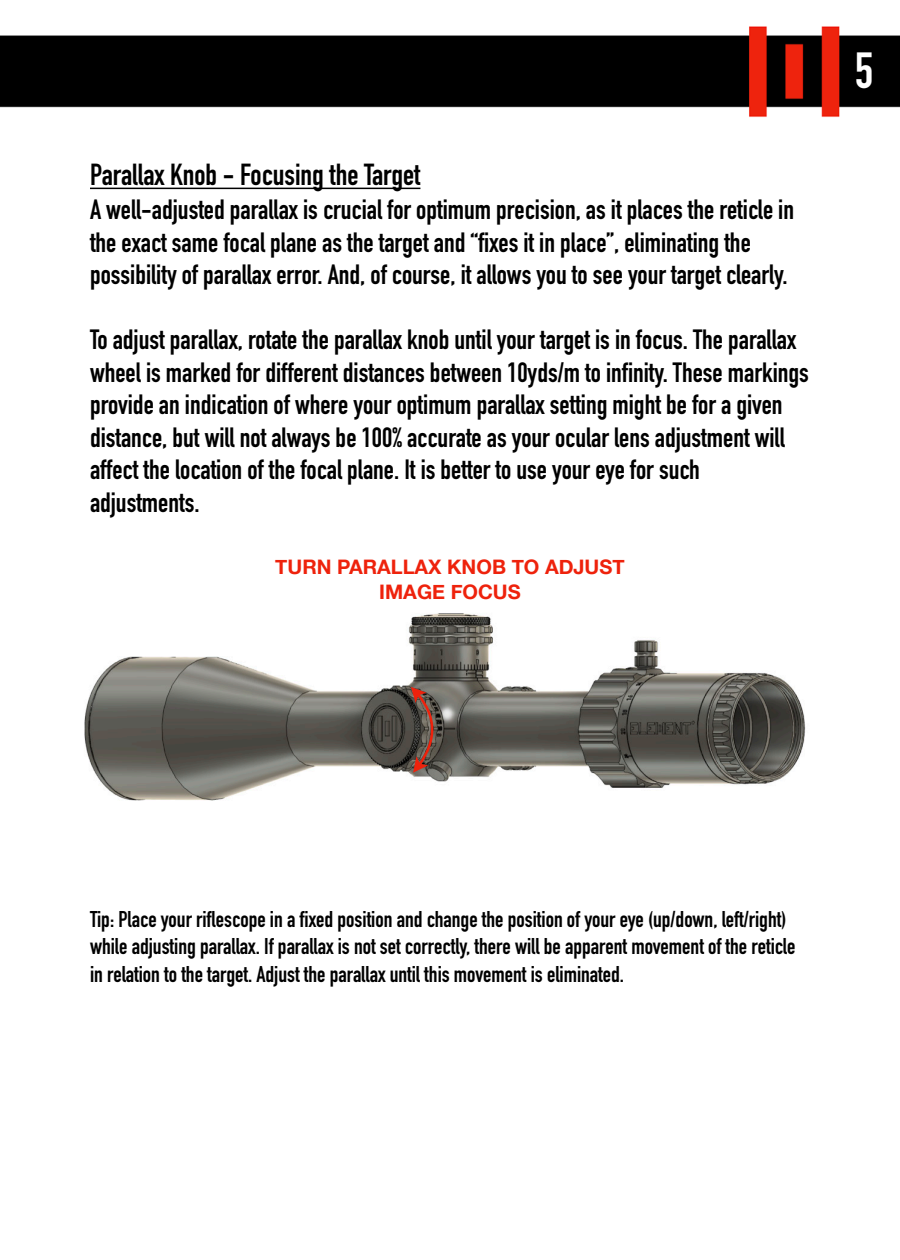
<style>
.page{position:relative;width:900px;height:1260px;background:#fff}
.page>*{position:absolute;margin:0;border:0;box-sizing:border-box;transform-origin:0 0}
.t1{font:700 50px "DIN Condensed";color:#fff}
.t2{font:700 30px "DIN Condensed";color:#000}
.t3{font:700 27.5px/32.5px "DIN Condensed";color:#000}
.t4{font:700 22.5px/27.5px "DIN Condensed";color:#000}
.t5{font:700 20px/25px "Helvetica Neue";color:#ee220c;text-align:center}
</style>
<div class="page">
<hr style="left:90px;top:188px;width:330px;height:1px;background:#000">
<img style="left:0;top:26px;width:900px;height:91px">
<img style="left:84px;top:613px;width:722px;height:188px">
<svg style="left:411px;top:687px;width:25px;height:86px;background:#6e4a41"></svg>
<p class="t2" style="left:90px;top:155px;width:332px">Parallax Knob - Focusing the Target</p>
<p class="t3" style="left:90px;top:193px;width:706px">A well-adjusted parallax is crucial for optimum precision, as it places the reticle in the exact same focal plane as the target and “fixes it in place”, eliminating the possibility of parallax error. And, of course, it allows you to see your target clearly.</p>
<p class="t3" style="left:90px;top:323px;width:720px">To adjust parallax, rotate the parallax knob until your target is in focus. The parallax wheel is marked for different distances between 10yds/m to infinity. These markings provide an indication of where your optimum parallax setting might be for a given distance, but will not always be 100% accurate as your ocular lens adjustment will affect the location of the focal plane. It is better to use your eye for such adjustments.</p>
<p class="t5" style="left:275px;top:554px;width:351px">TURN PARALLAX KNOB TO ADJUST<br>IMAGE FOCUS</p>
<h1 class="t1" style="left:855px;top:37px;width:20px">5</h1>
<p class="t4" style="left:90px;top:905px;width:707px">Tip: Place your riflescope in a fixed position and change the position of your eye (up/down, left/right) while adjusting parallax. If parallax is not set correctly, there will be apparent movement of the reticle in relation to the target. Adjust the parallax until this movement is eliminated.</p>
</div>
